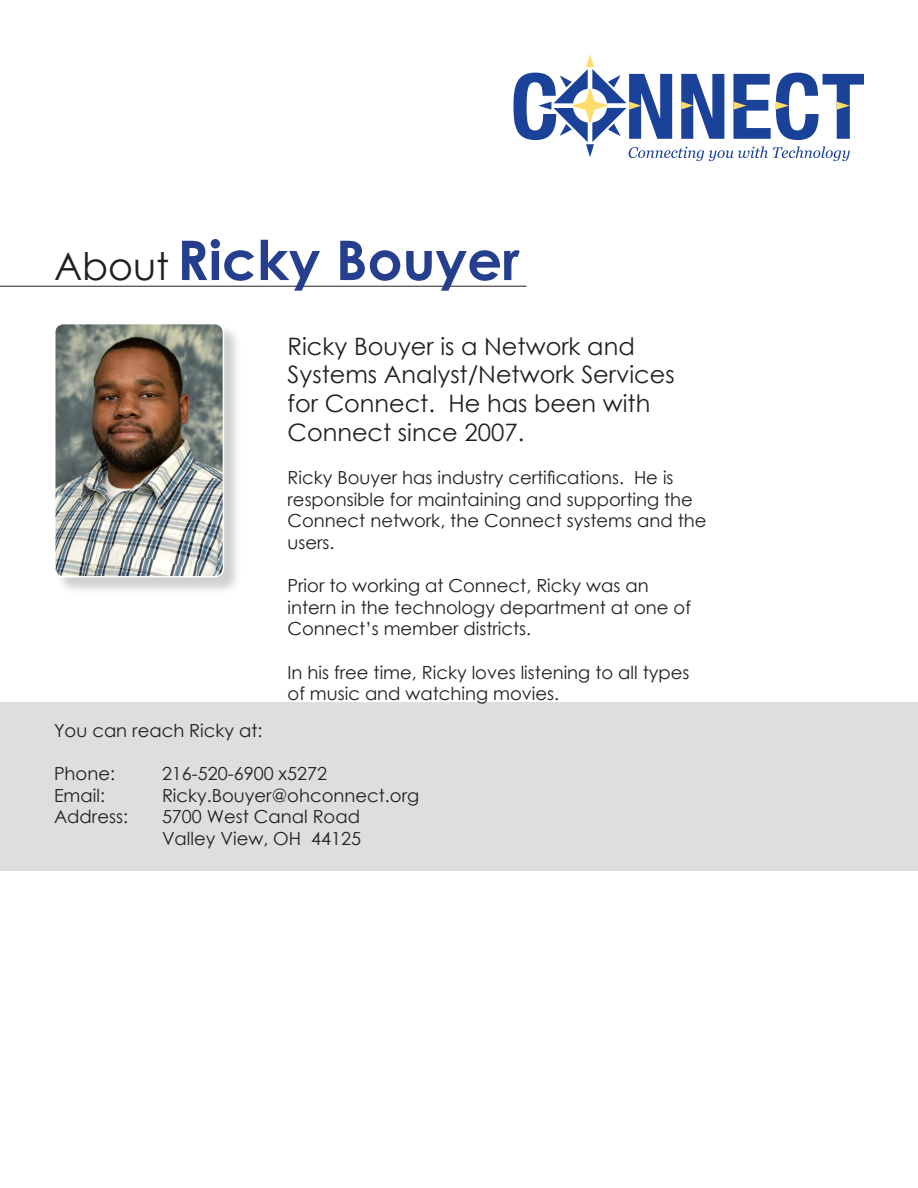
<style>
.page{position:relative;width:918px;height:1188px;background:#fff}
.page>*{position:absolute;margin:0;border:0;box-sizing:border-box;transform-origin:0 0}
.t1{font:700 54.75px "Century Gothic";color:#253f8e}
.t2{font:24px/28.8px "Century Gothic";color:#231f20}
.t3{font:18px/21.6px "Century Gothic";color:#231f20}
.s1{font-weight:400;font-size:38.1px;color:#231f20}
</style>
<div class="page">
<svg style="left:513px;top:54px;width:351px;height:107px"></svg>
<hr style="left:0;top:286px;width:526px;height:1px;background:#231f20">
<div style="left:0;top:702px;width:918px;height:168px;background:#dddee0"></div>
<div style="left:55px;top:324px;width:187px;height:271px;background:#231f20;opacity:.21"></div>
<img style="left:55px;top:324px;width:168px;height:253px">
<div style="left:54px;top:323px;width:170px;height:255px;border:1px solid #fff;border-radius:9px"></div>
<p class="t1" style="left:54px;top:219px;width:467px"><span class="s1">About</span> Ricky Bouyer</p>
<p class="t2" style="left:288px;top:331px;width:389px">Ricky Bouyer is a Network and<br>Systems Analyst/Network Services for Connect. He has been with<br>Connect since 2007.</p>
<p class="t3" style="left:288px;top:467px;width:421px">Ricky Bouyer has industry certifications. He is responsible for maintaining and supporting the Connect network, the Connect systems and the users.</p>
<p class="t3" style="left:288px;top:575px;width:405px">Prior to working at Connect, Ricky was an intern in the technology department at one of<br>Connect’s member districts.</p>
<p class="t3" style="left:288px;top:661px;width:403px">In his free time, Ricky loves listening to all types of music and watching movies.</p>
<p class="t3" style="left:54px;top:719px;width:210px">You can reach Ricky at:</p>
<p class="t3" style="left:54px;top:763px;width:63px">Phone:</p>
<p class="t3" style="left:162px;top:763px;width:167px">216-520-6900 x5272</p>
<p class="t3" style="left:54px;top:784px;width:53px">Email:</p>
<p class="t3" style="left:162px;top:784px;width:259px">Ricky.Bouyer@ohconnect.org</p>
<p class="t3" style="left:54px;top:806px;width:76px">Address:</p>
<p class="t3" style="left:162px;top:806px;width:200px">5700 West Canal Road</p>
<p class="t3" style="left:162px;top:827px;width:201px">Valley View, OH 44125</p>
</div>
